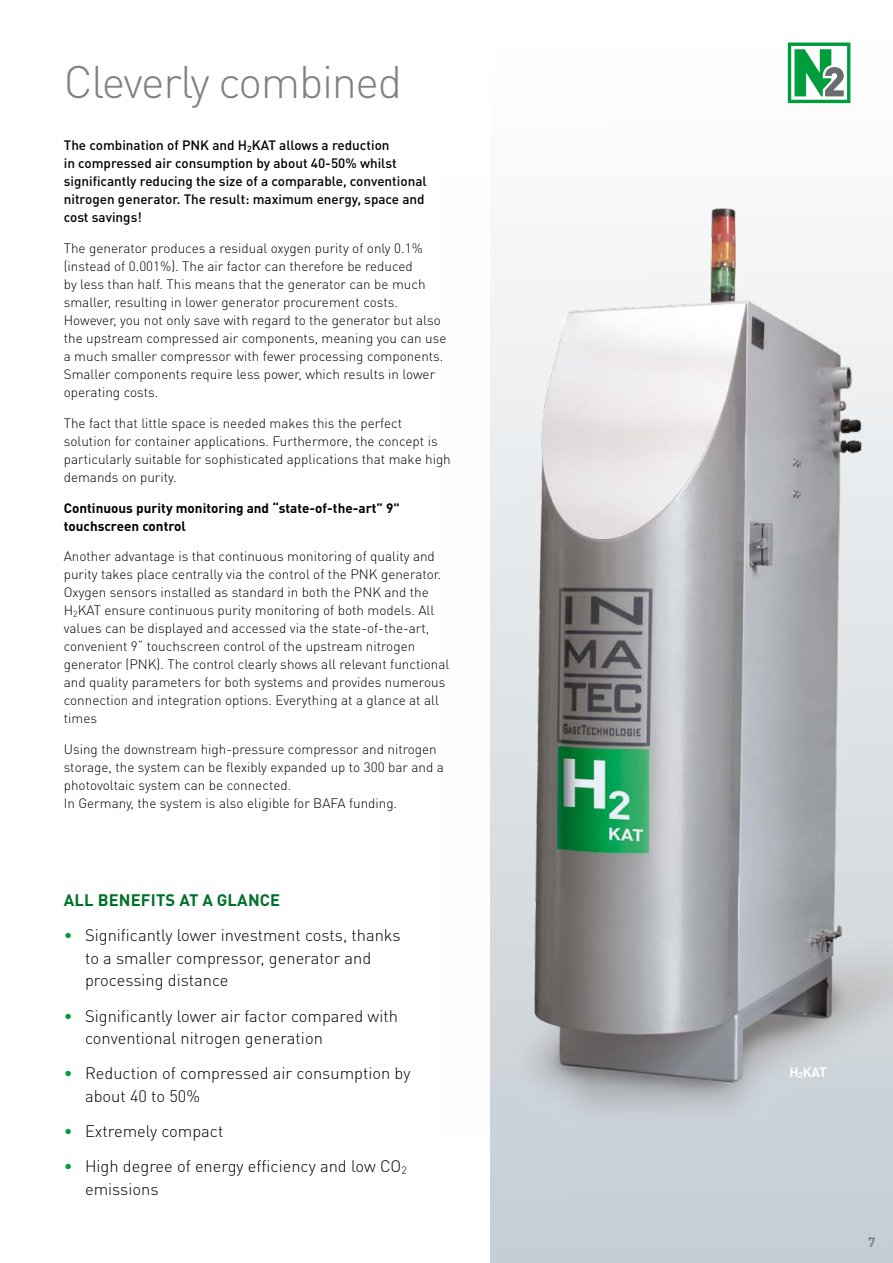
<style>
.page{position:relative;width:893px;height:1263px;background:#fff}
.page>*{position:absolute;margin:0;border:0;box-sizing:border-box;transform-origin:0 0}
.t1{font:300 45px "DIN Pro";letter-spacing:-.03em;color:#7e8285}
.t2{font:300 16.5px/22.5px "DIN Pro";color:#000}
.t3{font:700 16.5px "DIN Pro";letter-spacing:.01em;color:#00702a}
.t4{font:300 13.5px/18px "DIN Pro";color:#000}
.t5{font:500 13.5px/18px "DIN Pro";color:#000}
.t6{font:700 13.5px/18px "DIN Pro";color:#000}
.t7{font:700 13.5px "DIN Pro";color:#fff}
.t8{font:700 13.5px "DIN Pro";color:#7e8285}
.s1{color:#009d3d}
</style>
<div class="page">
<svg style="left:490px;top:42px;width:403px;height:1221px"></svg>
<svg style="left:788px;top:43px;width:62px;height:60px"></svg>
<img style="left:490px;top:178px;width:403px;height:963px">
<h1 class="t1" style="left:64px;top:51px;width:340px">Cleverly combined</h1>
<p class="t5" style="left:64px;top:136px;width:364px">The combination of PNK and H<sub>2</sub>KAT allows a reduction<br>in compressed air consumption by about 40-50% whilst significantly reducing the size of a comparable, conventional nitrogen generator. The result: maximum energy, space and cost savings!</p>
<p class="t4" style="left:64px;top:239px;width:384px">The generator produces a residual oxygen purity of only 0.1% (instead of 0.001%). The air factor can therefore be reduced<br>by less than half. This means that the generator can be much smaller, resulting in lower generator procurement costs.<br>However, you not only save with regard to the generator but also the upstream compressed air components, meaning you can use a much smaller compressor with fewer processing components.<br>Smaller components require less power, which results in lower operating costs.</p>
<p class="t4" style="left:64px;top:413px;width:389px">The fact that little space is needed makes this the perfect solution for container applications. Furthermore, the concept is particularly suitable for sophisticated applications that make high demands on purity.</p>
<p class="t6" style="left:64px;top:498px;width:338px">Continuous purity monitoring and “state-of-the-art” 9" touchscreen control</p>
<p class="t4" style="left:64px;top:547px;width:387px">Another advantage is that continuous monitoring of quality and purity takes place centrally via the control of the PNK generator.<br>Oxygen sensors installed as standard in both the PNK and the H<sub>2</sub>KAT ensure continuous purity monitoring of both models. All values can be displayed and accessed via the state-of-the-art, convenient 9“ touchscreen control of the upstream nitrogen generator (PNK). The control clearly shows all relevant functional and quality parameters for both systems and provides numerous connection and integration options. Everything at a glance at all times</p>
<p class="t4" style="left:64px;top:740px;width:382px">Using the downstream high-pressure compressor and nitrogen storage, the system can be flexibly expanded up to 300 bar and a photovoltaic system can be connected.<br>In Germany, the system is also eligible for BAFA funding.</p>
<p class="t3" style="left:64px;top:889px;width:218px">ALL BENEFITS AT A GLANCE</p>
<p class="t2" style="left:85px;top:923px;width:317px;text-indent:-21px"><span class="s1">•</span> Significantly lower investment costs, thanks to a smaller compressor, generator and processing distance</p>
<p class="t2" style="left:85px;top:1004px;width:314px;text-indent:-21px"><span class="s1">•</span> Significantly lower air factor compared with conventional nitrogen generation</p>
<p class="t2" style="left:85px;top:1061px;width:327px;text-indent:-21px"><span class="s1">•</span> Reduction of compressed air consumption by about 40 to 50%</p>
<p class="t2" style="left:64px;top:1119px;width:161px"><span class="s1">•</span> Extremely compact</p>
<p class="t2" style="left:85px;top:1154px;width:323px;text-indent:-21px"><span class="s1">•</span> High degree of energy efficiency and low CO<sub>2 </sub>emissions</p>
<p class="t7" style="left:789px;top:1063px;width:39px">H<sub>2</sub>KAT</p>
<p class="t8" style="left:868px;top:1233px;width:9px">7</p>
</div>
